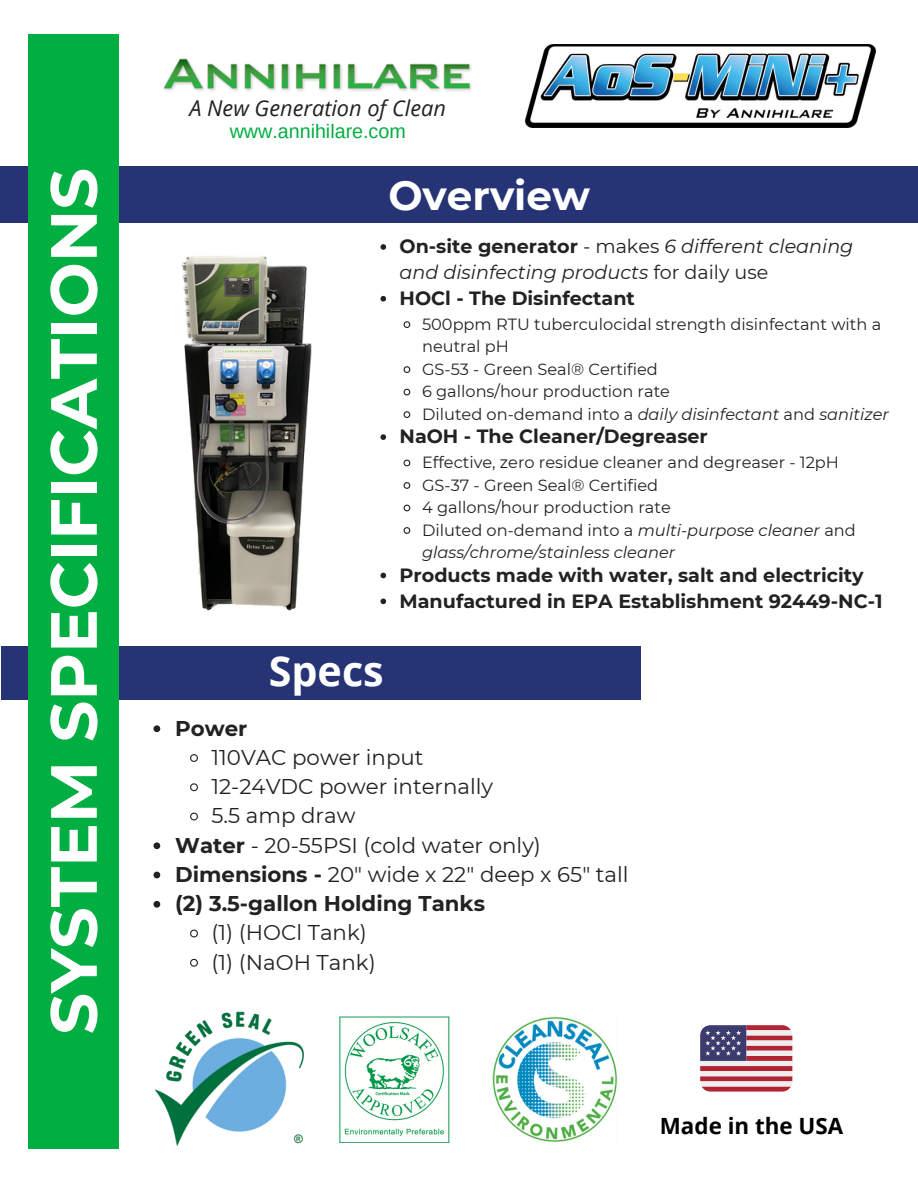
<style>
.page{position:relative;width:918px;height:1188px;background:#fff}
.page>*{position:absolute;margin:0;border:0;box-sizing:border-box;transform-origin:0 0}
.t1{font:700 65.25px "Montserrat";color:#fff}
.t2{font:700 41.25px "Open Sans";color:#fff}
.t3{font:700 40.65px "Montserrat";color:#fff}
.t4{font:700 22.35px "Open Sans";color:#000}
.t5{font:italic 21.75px "Open Sans";color:#222}
.t6{font:21.3px "Montserrat";color:#222}
.t7{font:700 21.3px "Montserrat";color:#222}
.t8{font:19.65px "Arimo";color:#00ae41}
.t9{font:700 19.2px "Montserrat";color:#222}
.t10{font:italic 19.2px/25.8px "Montserrat";color:#222}
.t11{font:16.2px/22.5px "Montserrat";color:#222}
.t12{font:italic 16.2px/22.5px "Montserrat";color:#222}
.s1{font-weight:700;font-style:normal}
.s2{font-style:normal}
.s3{font-weight:700}
</style>
<div class="page">
<div style="left:0;top:166px;width:918px;height:57px;background:#263476"></div>
<div style="left:2px;top:646px;width:639px;height:53px;background:#263476"></div>
<div style="left:29px;top:35px;width:90px;height:1113px;background:#00ae41"></div>
<img style="left:163px;top:58px;width:309px;height:33px">
<img style="left:154px;top:1011px;width:150px;height:135px">
<svg style="left:700px;top:1025px;width:92px;height:67px;background:#af7d8f"></svg>
<img style="left:340px;top:1016px;width:109px;height:126px">
<img style="left:492px;top:1016px;width:126px;height:126px">
<img style="left:525px;top:44px;width:350px;height:83px">
<img style="left:181px;top:246px;width:206px;height:365px">
<svg style="left:154px;top:725px;width:6px;height:7px"></svg>
<svg style="left:190px;top:754px;width:8px;height:8px"></svg>
<svg style="left:190px;top:783px;width:8px;height:9px"></svg>
<svg style="left:190px;top:812px;width:8px;height:9px"></svg>
<svg style="left:154px;top:842px;width:6px;height:7px"></svg>
<svg style="left:154px;top:872px;width:6px;height:6px"></svg>
<svg style="left:154px;top:901px;width:6px;height:7px"></svg>
<svg style="left:190px;top:929px;width:8px;height:9px"></svg>
<svg style="left:190px;top:958px;width:8px;height:9px"></svg>
<svg style="left:380px;top:244px;width:6px;height:6px"></svg>
<svg style="left:380px;top:296px;width:6px;height:6px"></svg>
<svg style="left:403px;top:321px;width:8px;height:7px"></svg>
<svg style="left:403px;top:366px;width:8px;height:7px"></svg>
<svg style="left:403px;top:388px;width:8px;height:8px"></svg>
<svg style="left:403px;top:411px;width:8px;height:7px"></svg>
<svg style="left:380px;top:434px;width:6px;height:6px"></svg>
<svg style="left:403px;top:459px;width:8px;height:8px"></svg>
<svg style="left:403px;top:482px;width:8px;height:7px"></svg>
<svg style="left:403px;top:504px;width:8px;height:8px"></svg>
<svg style="left:403px;top:527px;width:8px;height:7px"></svg>
<svg style="left:380px;top:573px;width:6px;height:5px"></svg>
<svg style="left:380px;top:599px;width:6px;height:5px"></svg>
<p class="t5" style="left:190px;top:93px;width:258px">A New Generation of Clean</p>
<p class="t8" style="left:230px;top:121px;width:178px">www.annihilare.com</p>
<p class="t1" style="left:34px;top:1035px;width:868px;rotate:-90deg">SYSTEM SPECIFICATIONS</p>
<p class="t3" style="left:388px;top:171px;width:203px">Overview</p>
<p class="t10" style="left:400px;top:233px;width:455px"><span class="s1">On-site generator</span> <span class="s2">- makes</span> 6 different cleaning and disinfecting products <span class="s2">for daily use</span></p>
<p class="t9" style="left:400px;top:286px;width:237px">HOCl - The Disinfectant</p>
<p class="t11" style="left:422px;top:313px;width:461px">500ppm RTU tuberculocidal strength disinfectant with a neutral pH</p>
<p class="t11" style="left:422px;top:358px;width:237px">GS-53 - Green Seal® Certified</p>
<p class="t11" style="left:422px;top:380px;width:249px">6 gallons/hour production rate</p>
<p class="t12" style="left:422px;top:403px;width:468px"><span class="s2">Diluted on-demand into a</span> daily disinfectant <span class="s2">and</span> sanitizer</p>
<p class="t9" style="left:400px;top:425px;width:310px">NaOH - The Cleaner/Degreaser</p>
<p class="t11" style="left:422px;top:451px;width:418px">Effective, zero residue cleaner and degreaser - 12pH</p>
<p class="t11" style="left:422px;top:473px;width:238px">GS-37 - Green Seal® Certified</p>
<p class="t11" style="left:422px;top:496px;width:250px">4 gallons/hour production rate</p>
<p class="t12" style="left:422px;top:518px;width:435px"><span class="s2">Diluted on-demand into a</span> multi-purpose cleaner <span class="s2">and </span>glass/chrome/stainless cleaner</p>
<p class="t9" style="left:400px;top:563px;width:466px">Products made with water, salt and electricity</p>
<p class="t9" style="left:400px;top:589px;width:485px">Manufactured in EPA Establishment 92449-NC-1</p>
<p class="t2" style="left:269px;top:642px;width:117px">Specs</p>
<p class="t7" style="left:175px;top:715px;width:74px">Power</p>
<p class="t6" style="left:212px;top:744px;width:214px">110VAC power input</p>
<p class="t6" style="left:212px;top:773px;width:283px">12-24VDC power internally</p>
<p class="t6" style="left:212px;top:803px;width:145px">5.5 amp draw</p>
<p class="t6" style="left:175px;top:832px;width:367px"><span class="s3">Water</span> - 20-55PSI (cold water only)</p>
<p class="t6" style="left:175px;top:861px;width:455px"><span class="s3">Dimensions -</span> 20" wide x 22" deep x 65" tall</p>
<p class="t7" style="left:175px;top:890px;width:311px">(2) 3.5-gallon Holding Tanks</p>
<p class="t6" style="left:212px;top:920px;width:157px">(1) (HOCl Tank)</p>
<p class="t6" style="left:212px;top:949px;width:166px">(1) (NaOH Tank)</p>
<p class="t4" style="left:660px;top:1110px;width:185px">Made in the USA</p>
</div>
